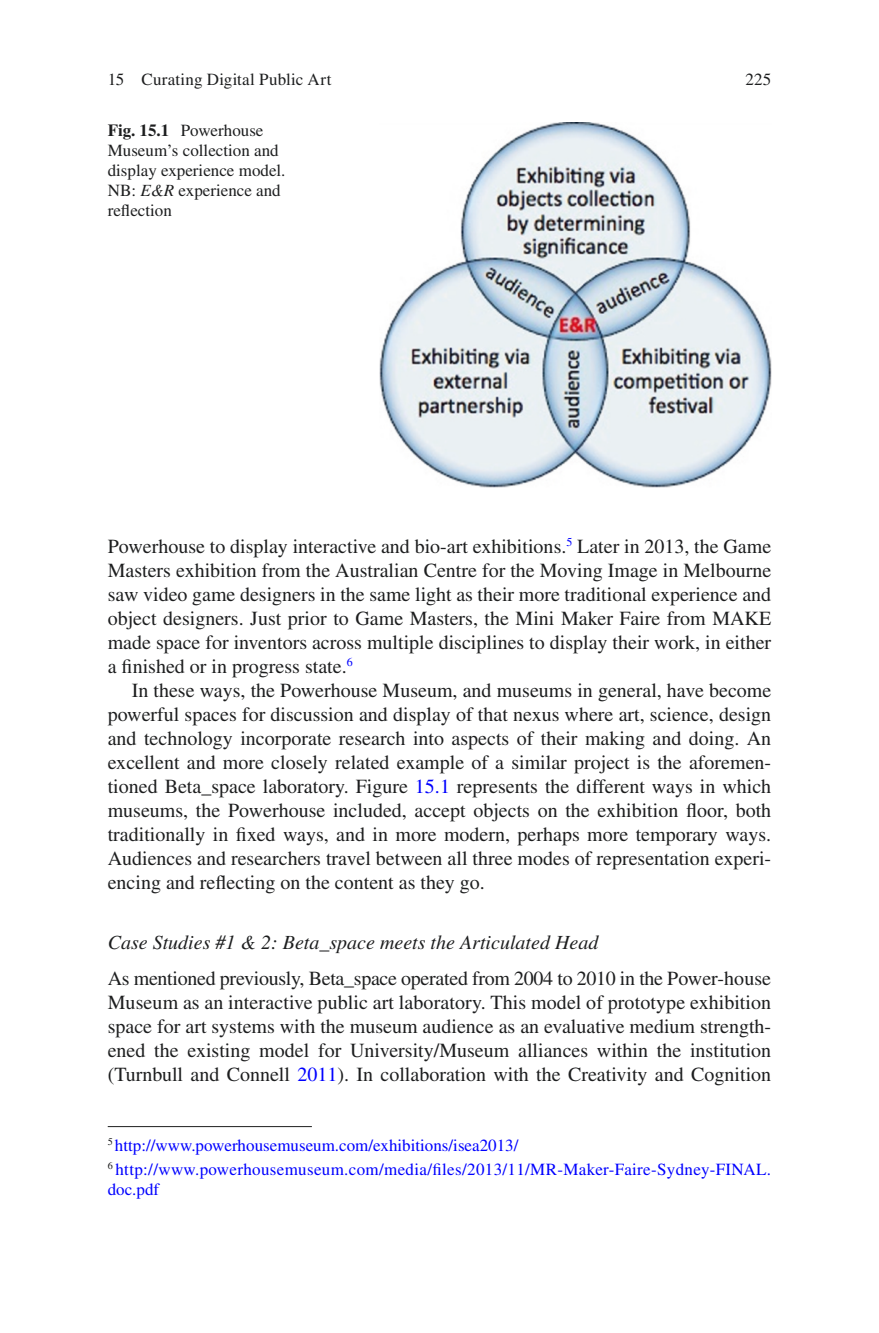
<style>
.page{position:relative;width:879px;height:1333px;background:#fff}
.page>*{position:absolute;margin:0;border:0;box-sizing:border-box;transform-origin:0 0}
.t1{font:20px/24px "Times";color:#1d1e1f;text-align:justify}
.t2{font:italic 20px "Times";color:#1d1e1f}
.t3{font:17px/24px "Times";letter-spacing:.005em;color:#00f}
.t4{font:17px/20px "Times";color:#1d1e1f}
.s1{font-weight:700}
.s2{font-style:italic}
.s3{color:#00f}
</style>
<div class="page">
<hr style="left:108px;top:1125px;width:204px;height:1px;background:#1d1e1f">
<img style="left:380px;top:122px;width:391px;height:365px">
<p class="t4" style="left:108px;top:71px;width:225px">15 Curating Digital Public Art</p>
<p class="t4" style="left:108px;top:121px;width:179px"><span class="s1">Fig. 15.1</span> Powerhouse<br>Museum’s collection and display experience model.<br>NB: <span class="s2">E&amp;R</span> experience and reflection</p>
<p class="t4" style="left:745px;top:71px;width:27px">225</p>
<p class="t1" style="left:108px;top:536px;width:665px">Powerhouse to display interactive and bio-art exhibitions. <sup>5</sup> Later in 2013, the Game Masters exhibition from the Australian Centre for the Moving Image in Melbourne saw video game designers in the same light as their more traditional experience and object designers. Just prior to Game Masters, the Mini Maker Faire from MAKE made space for inventors across multiple disciplines to display their work, in either a finished or in progress state. <sup>6</sup></p>
<p class="t1" style="left:108px;top:680px;width:665px;text-indent:24px">In these ways, the Powerhouse Museum, and museums in general, have become powerful spaces for discussion and display of that nexus where art, science, design and technology incorporate research into aspects of their making and doing. An excellent and more closely related example of a similar project is the aforemen&shy;tioned Beta_space laboratory. Figure <span class="s3">15.1</span> represents the different ways in which museums, the Powerhouse included, accept objects on the exhibition floor, both traditionally in fixed ways, and in more modern, perhaps more temporary ways.<br>Audiences and researchers travel between all three modes of representation experi&shy;encing and reflecting on the content as they go.</p>
<p class="t2" style="left:108px;top:935px;width:492px">Case Studies #1 &amp; 2: Beta_space meets the Articulated Head</p>
<p class="t1" style="left:108px;top:968px;width:665px">As mentioned previously, Beta_space operated from 2004 to 2010 in the Power-house Museum as an interactive public art laboratory. This model of prototype exhibition space for art systems with the museum audience as an evaluative medium strength&shy;ened the existing model for University/Museum alliances within the institution (Turnbull and Connell <span class="s3">2011</span> ). In collaboration with the Creativity and Cognition</p>
<p class="t3" style="left:108px;top:1134px;width:665px"><sup>5</sup> http://www.powerhousemuseum.com/exhibitions/isea2013/<br><sup>6</sup> http://www.powerhousemuseum.com/media/files/2013/11/MR-Maker-Faire-Sydney-FINAL.</p>
<p class="t3" style="left:108px;top:1178px;width:53px">doc.pdf</p>
</div>
